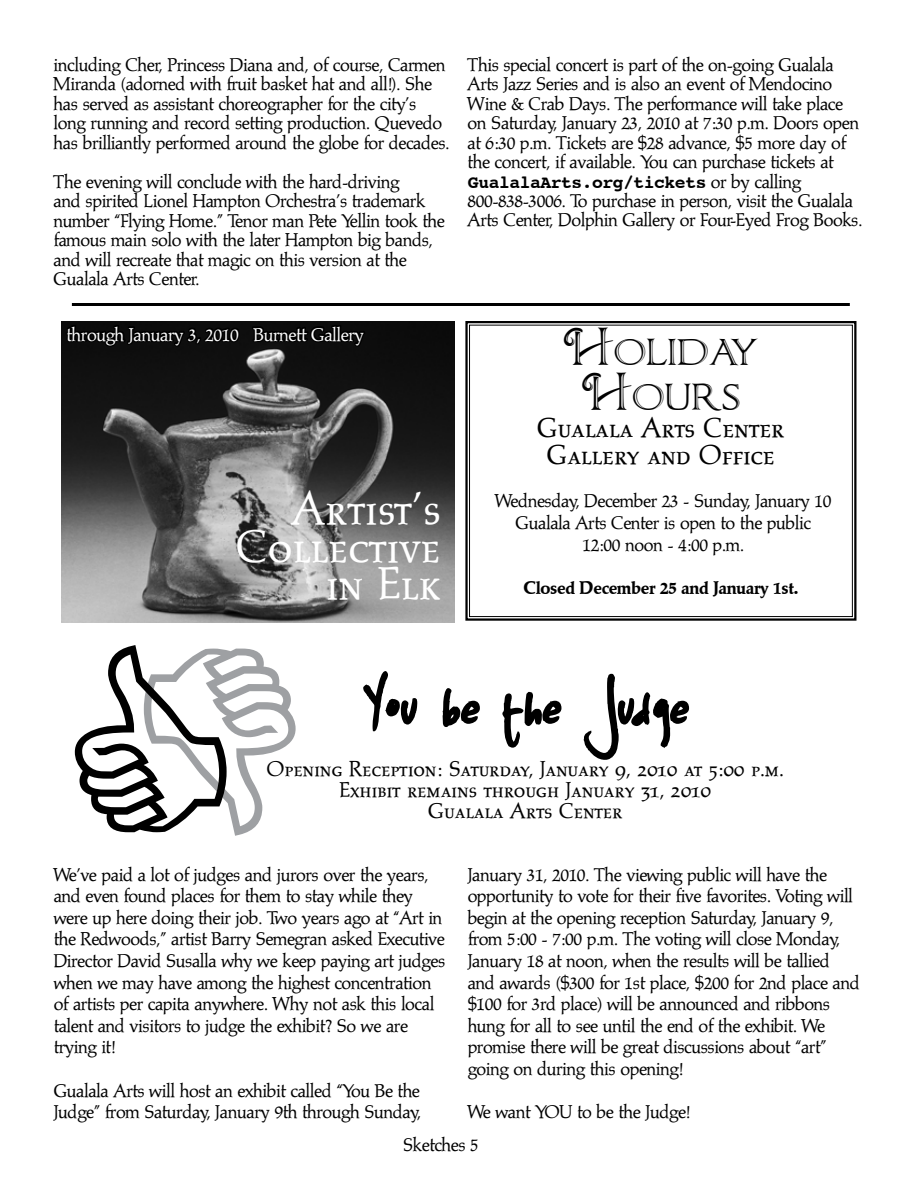
<style>
.page{position:relative;width:918px;height:1188px;background:#fff}
.page>*{position:absolute;margin:0;border:0;box-sizing:border-box;transform-origin:0 0}
.t1{font:700 72px "Splurge";letter-spacing:-.02em;color:#000}
.t2{font:45px/37.5px "Palmer Caps Old Normal";color:#fff;text-align:right}
.t3{font:45px/45px "Chocolate Box Decorative";color:#000;text-align:center}
.t4{font:27px/27px "Palmer Caps Old Normal";letter-spacing:-.005em;color:#000;text-align:center}
.t5{font:21px/21.3px "Palmer Caps Old Normal";color:#000;text-align:center}
.t6{font:18px/21.6px "Palmer Normal";color:#000}
.t7{font:18px "Palmer Normal";color:#fff}
.t8{font:700 18px "Courier";letter-spacing:-.025em;color:#000}
.t9{font:700 18px "Palmer";color:#000}
.s1{font-family:"Palmer Normal";font-weight:400}
</style>
<div class="page">
<img style="left:61px;top:321px;width:394px;height:301px">
<svg style="left:465px;top:321px;width:392px;height:300px"></svg>
<div style="left:469px;top:325px;width:384px;height:292px;border:1px solid #000"></div>
<hr style="left:72px;top:303px;width:778px;height:3px;background:#000">
<svg style="left:64px;top:303px;width:303px;height:57px"></svg>
<p class="t6" style="left:54px;top:55px;width:397px;line-height:19.5px">including Cher, Princess Diana and, of course, Carmen Miranda (adorned with fruit basket hat and all!). She has served as assistant choreographer for the city’s long running and record setting production. Quevedo has brilliantly performed around the globe for decades.</p>
<p class="t6" style="left:54px;top:172px;width:392px;line-height:19.5px">The evening will conclude with the hard-driving<br>and spirited Lionel Hampton Orchestra’s trademark number “Flying Home.” Tenor man Pete Yellin took the famous main solo with the later Hampton big bands, and will recreate that magic on this version at the Gualala Arts Center.</p>
<p class="t7" style="left:67px;top:324px;width:298px">through January 3, 2010 Burnett Gallery</p>
<h2 class="t2" style="left:236px;top:490px;width:206px">Artist’s<br>Collective in Elk</h2>
<p class="t6" style="left:468px;top:55px;width:393px;line-height:19.5px">This special concert is part of the on-going Gualala Arts Jazz Series and is also an event of Mendocino Wine &amp; Crab Days. The performance will take place on Saturday, January 23, 2010 at 7:30 p.m. Doors open at 6:30 p.m. Tickets are $28 advance, $5 more day of the concert, if available. You can purchase tickets at</p>
<p class="t8" style="left:468px;top:167px;width:335px">GualalaArts.org/tickets <span class="s1">or by calling</span></p>
<p class="t6" style="left:468px;top:191px;width:396px;line-height:19.5px">800-838-3006. To purchase in person, visit the Gualala<br>Arts Center, Dolphin Gallery or Four-Eyed Frog Books.</p>
<h2 class="t3" style="left:563px;top:329px;width:197px">Holiday<br>Hours</h2>
<h3 class="t4" style="left:537px;top:414px;width:249px">Gualala Arts Center<br>Gallery and Office</h3>
<p class="t6" style="left:496px;top:491px;width:337px;text-align:center">Wednesday, December 23 - Sunday, January 10<br>Gualala Arts Center is open to the public<br>12:00 noon - 4:00 p.m.</p>
<p class="t9" style="left:524px;top:577px;width:276px">Closed December 25 and January 1st.</p>
<h1 class="t1" style="left:362px;top:652px;width:328px">You be the Judge</h1>
<p class="t5" style="left:267px;top:758px;width:519px">Opening Reception: Saturday, January 9, 2010 at 5:00 p.m.<br>Exhibit remains through January 31, 2010<br>Gualala Arts Center</p>
<p class="t6" style="left:54px;top:864px;width:393px">We’ve paid a lot of judges and jurors over the years, and even found places for them to stay while they were up here doing their job. Two years ago at “Art in the Redwoods,” artist Barry Semegran asked Executive Director David Susalla why we keep paying art judges when we may have among the highest concentration of artists per capita anywhere. Why not ask this local talent and visitors to judge the exhibit? So we are trying it!</p>
<p class="t6" style="left:54px;top:1080px;width:369px">Gualala Arts will host an exhibit called “You Be the<br>Judge” from Saturday, January 9th through Sunday,</p>
<p class="t6" style="left:468px;top:864px;width:393px">January 31, 2010. The viewing public will have the opportunity to vote for their five favorites. Voting will begin at the opening reception Saturday, January 9, from 5:00 - 7:00 p.m. The voting will close Monday, January 18 at noon, when the results will be tallied and awards ($300 for 1st place, $200 for 2nd place and $100 for 3rd place) will be announced and ribbons hung for all to see until the end of the exhibit. We promise there will be great discussions about “art” going on during this opening!</p>
<p class="t6" style="left:468px;top:1101px;width:223px">We want YOU to be the Judge!</p>
<p class="t6" style="left:404px;top:1134px;width:77px">Sketches 5</p>
</div>
